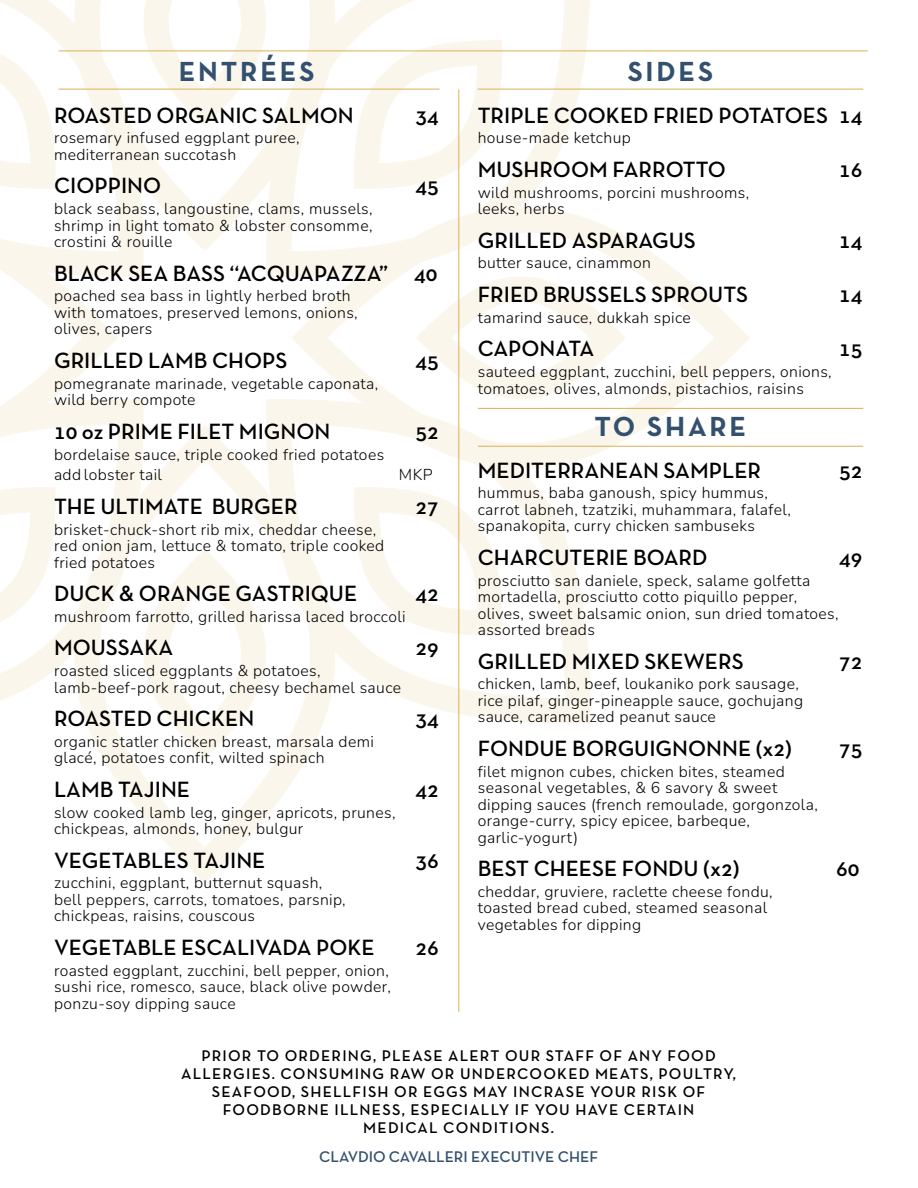
<style>
.page{position:relative;width:918px;height:1188px;background:#fff}
.page>*{position:absolute;margin:0;border:0;box-sizing:border-box;transform-origin:0 0}
.t1{font:700 28.2px "Neutra Text";letter-spacing:.1em;color:#33516e}
.t2{font:600 22.5px "Neutra Text TF";color:#000}
.t3{font:200 15.75px/16.5px "Nunito";letter-spacing:.025em;color:#000}
.t4{font:600 15.75px/18px "Neutra Text TF";letter-spacing:.075em;color:#000;text-align:center}
.t5{font:600 15.75px "Neutra Text TF";color:#33516e}
</style>
<div class="page">
<svg style="left:87px;top:470px;width:236px;height:413px"></svg>
<svg style="left:143px;top:549px;width:124px;height:210px"></svg>
<svg style="left:267px;top:0;width:323px;height:277px"></svg>
<svg style="left:354px;top:40px;width:148px;height:149px"></svg>
<svg style="left:0;top:470px;width:144px;height:254px"></svg>
<svg style="left:0;top:487px;width:55px;height:148px"></svg>
<svg style="left:292px;top:206px;width:458px;height:250px"></svg>
<svg style="left:416px;top:276px;width:210px;height:124px"></svg>
<svg style="left:266px;top:399px;width:324px;height:324px"></svg>
<svg style="left:354px;top:487px;width:148px;height:148px"></svg>
<svg style="left:0;top:0;width:267px;height:470px"></svg>
<hr style="left:58px;top:89px;width:381px;height:1px;background:#d9b157">
<hr style="left:58px;top:51px;width:810px;height:1px;background:#d9b157">
<hr style="left:478px;top:89px;width:385px;height:1px;background:#d9b157">
<hr style="left:459px;top:89px;width:1px;height:923px;background:#d9b157">
<hr style="left:478px;top:446px;width:385px;height:1px;background:#d9b157">
<hr style="left:478px;top:408px;width:385px;height:1px;background:#d9b157">
<h1 class="t1" style="left:179px;top:54px;width:137px">ENTRÉES</h1>
<h2 class="t2" style="left:54px;top:101px;width:301px">ROASTED ORGANIC SALMON</h2>
<h2 class="t2" style="left:416px;top:101px;width:25px">34</h2>
<p class="t3" style="left:54px;top:129px;width:247px">rosemary infused eggplant puree, mediterranean succotash</p>
<h2 class="t2" style="left:54px;top:172px;width:109px">CIOPPINO</h2>
<h2 class="t2" style="left:416px;top:172px;width:25px">45</h2>
<p class="t3" style="left:54px;top:200px;width:320px;text-align:justify">black seabass, langoustine, clams, mussels, shrimp in light tomato &amp; lobster consomme, crostini &amp; rouille</p>
<h2 class="t2" style="left:54px;top:259px;width:385px">BLACK SEA BASS ‘‘ACQUAPAZZA” 40</h2>
<p class="t3" style="left:54px;top:287px;width:305px">poached sea bass in lightly herbed broth with tomatoes, preserved lemons, onions, olives, capers</p>
<h2 class="t2" style="left:54px;top:347px;width:235px">GRILLED LAMB CHOPS</h2>
<h2 class="t2" style="left:416px;top:347px;width:25px">45</h2>
<p class="t3" style="left:54px;top:374px;width:326px">pomegranate marinade, vegetable caponata, wild berry compote</p>
<h2 class="t2" style="left:54px;top:417px;width:278px">10 oz PRIME FILET MIGNON</h2>
<h2 class="t2" style="left:416px;top:417px;width:25px">52</h2>
<p class="t3" style="left:54px;top:443px;width:332px;line-height:20.7px">bordelaise sauce, triple cooked fried potatoes add lobster tail</p>
<p class="t3" style="left:399px;top:466px;width:35px">MKP</p>
<h2 class="t2" style="left:54px;top:492px;width:245px">THE ULTIMATE BURGER</h2>
<h2 class="t2" style="left:416px;top:492px;width:25px">27</h2>
<p class="t3" style="left:54px;top:520px;width:332px">brisket-chuck-short rib mix, cheddar cheese, red onion jam, lettuce &amp; tomato, triple cooked fried potatoes</p>
<h2 class="t2" style="left:54px;top:580px;width:305px">DUCK &amp; ORANGE GASTRIQUE</h2>
<h2 class="t2" style="left:416px;top:580px;width:25px">42</h2>
<p class="t3" style="left:54px;top:608px;width:353px">mushroom farrotto, grilled harissa laced broccoli</p>
<h2 class="t2" style="left:54px;top:634px;width:121px">MOUSSAKA</h2>
<h2 class="t2" style="left:416px;top:634px;width:25px">29</h2>
<p class="t3" style="left:54px;top:662px;width:349px">roasted sliced eggplants &amp; potatoes, lamb-beef-pork ragout, cheesy bechamel sauce</p>
<h2 class="t2" style="left:54px;top:705px;width:202px">ROASTED CHICKEN</h2>
<h2 class="t2" style="left:416px;top:705px;width:25px">34</h2>
<p class="t3" style="left:54px;top:733px;width:322px">organic statler chicken breast, marsala demi glacé, potatoes confit, wilted spinach</p>
<h2 class="t2" style="left:54px;top:775px;width:138px">LAMB TAJINE</h2>
<h2 class="t2" style="left:416px;top:775px;width:25px">42</h2>
<p class="t3" style="left:54px;top:803px;width:343px">slow cooked lamb leg, ginger, apricots, prunes, chickpeas, almonds, honey, bulgur</p>
<h2 class="t2" style="left:54px;top:846px;width:213px">VEGETABLES TAJINE</h2>
<h2 class="t2" style="left:416px;top:846px;width:25px">36</h2>
<p class="t3" style="left:54px;top:874px;width:293px">zucchini, eggplant, butternut squash, bell peppers, carrots, tomatoes, parsnip, chickpeas, raisins, couscous</p>
<h2 class="t2" style="left:54px;top:933px;width:322px">VEGETABLE ESCALIVADA POKE</h2>
<h2 class="t2" style="left:416px;top:933px;width:25px">26</h2>
<p class="t3" style="left:54px;top:961px;width:338px">roasted eggplant, zucchini, bell pepper, onion, sushi rice, romesco, sauce, black olive powder, ponzu-soy dipping sauce</p>
<h1 class="t1" style="left:628px;top:54px;width:87px">SIDES</h1>
<h2 class="t2" style="left:478px;top:101px;width:386px">TRIPLE COOKED FRIED POTATOES 14</h2>
<p class="t3" style="left:478px;top:129px;width:155px">house-made ketchup</p>
<h2 class="t2" style="left:478px;top:156px;width:250px">MUSHROOM FARROTTO</h2>
<h2 class="t2" style="left:839px;top:156px;width:25px">16</h2>
<p class="t3" style="left:478px;top:183px;width:273px">wild mushrooms, porcini mushrooms, leeks, herbs</p>
<h2 class="t2" style="left:478px;top:226px;width:220px">GRILLED ASPARAGUS</h2>
<h2 class="t2" style="left:839px;top:226px;width:25px">14</h2>
<p class="t3" style="left:478px;top:254px;width:175px">butter sauce, cinammon</p>
<h2 class="t2" style="left:478px;top:281px;width:272px">FRIED BRUSSELS SPROUTS</h2>
<h2 class="t2" style="left:839px;top:281px;width:25px">14</h2>
<p class="t3" style="left:478px;top:308px;width:215px">tamarind sauce, dukkah spice</p>
<h2 class="t2" style="left:478px;top:335px;width:118px">CAPONATA</h2>
<h2 class="t2" style="left:839px;top:335px;width:25px">15</h2>
<p class="t3" style="left:478px;top:363px;width:355px">sauteed eggplant, zucchini, bell peppers, onions, tomatoes, olives, almonds, pistachios, raisins</p>
<h1 class="t1" style="left:595px;top:408px;width:153px">TO SHARE</h1>
<h2 class="t2" style="left:478px;top:456px;width:285px">MEDITERRANEAN SAMPLER</h2>
<h2 class="t2" style="left:839px;top:456px;width:25px">52</h2>
<p class="t3" style="left:478px;top:484px;width:315px">hummus, baba ganoush, spicy hummus, carrot labneh, tzatziki, muhammara, falafel, spanakopita, curry chicken sambuseks</p>
<h2 class="t2" style="left:478px;top:543px;width:231px">CHARCUTERIE BOARD</h2>
<h2 class="t2" style="left:839px;top:543px;width:25px">49</h2>
<p class="t3" style="left:478px;top:571px;width:362px">prosciutto san daniele, speck, salame golfetta mortadella, prosciutto cotto piquillo pepper, olives, sweet balsamic onion, sun dried tomatoes, assorted breads</p>
<h2 class="t2" style="left:478px;top:647px;width:267px">GRILLED MIXED SKEWERS</h2>
<h2 class="t2" style="left:839px;top:647px;width:25px">72</h2>
<p class="t3" style="left:478px;top:675px;width:327px">chicken, lamb, beef, loukaniko pork sausage, rice pilaf, ginger-pineapple sauce, gochujang sauce, caramelized peanut sauce</p>
<h2 class="t2" style="left:478px;top:734px;width:316px">FONDUE BORGUIGNONNE (x2)</h2>
<h2 class="t2" style="left:839px;top:734px;width:25px">75</h2>
<p class="t3" style="left:478px;top:762px;width:342px">filet mignon cubes, chicken bites, steamed seasonal vegetables, &amp; 6 savory &amp; sweet dipping sauces (french remoulade, gorgonzola, orange-curry, spicy epicee, barbeque, garlic-yogurt)</p>
<h2 class="t2" style="left:478px;top:855px;width:263px">BEST CHEESE FONDU (x2)</h2>
<h2 class="t2" style="left:836px;top:855px;width:25px">60</h2>
<p class="t3" style="left:478px;top:883px;width:296px">cheddar, gruviere, raclette cheese fondu, toasted bread cubed, steamed seasonal vegetables for dipping</p>
<p class="t4" style="left:181px;top:1046px;width:556px">PRIOR TO ORDERING, PLEASE ALERT OUR STAFF OF ANY FOOD ALLERGIES. CONSUMING RAW OR UNDERCOOKED MEATS, POULTRY, SEAFOOD, SHELLFISH OR EGGS MAY INCRASE YOUR RISK OF FOODBORNE ILLNESS, ESPECIALLY IF YOU HAVE CERTAIN<br>MEDICAL CONDITIONS.</p>
<p class="t5" style="left:319px;top:1147px;width:280px">CLAVDIO CAVALLERI EXECUTIVE CHEF</p>
</div>
